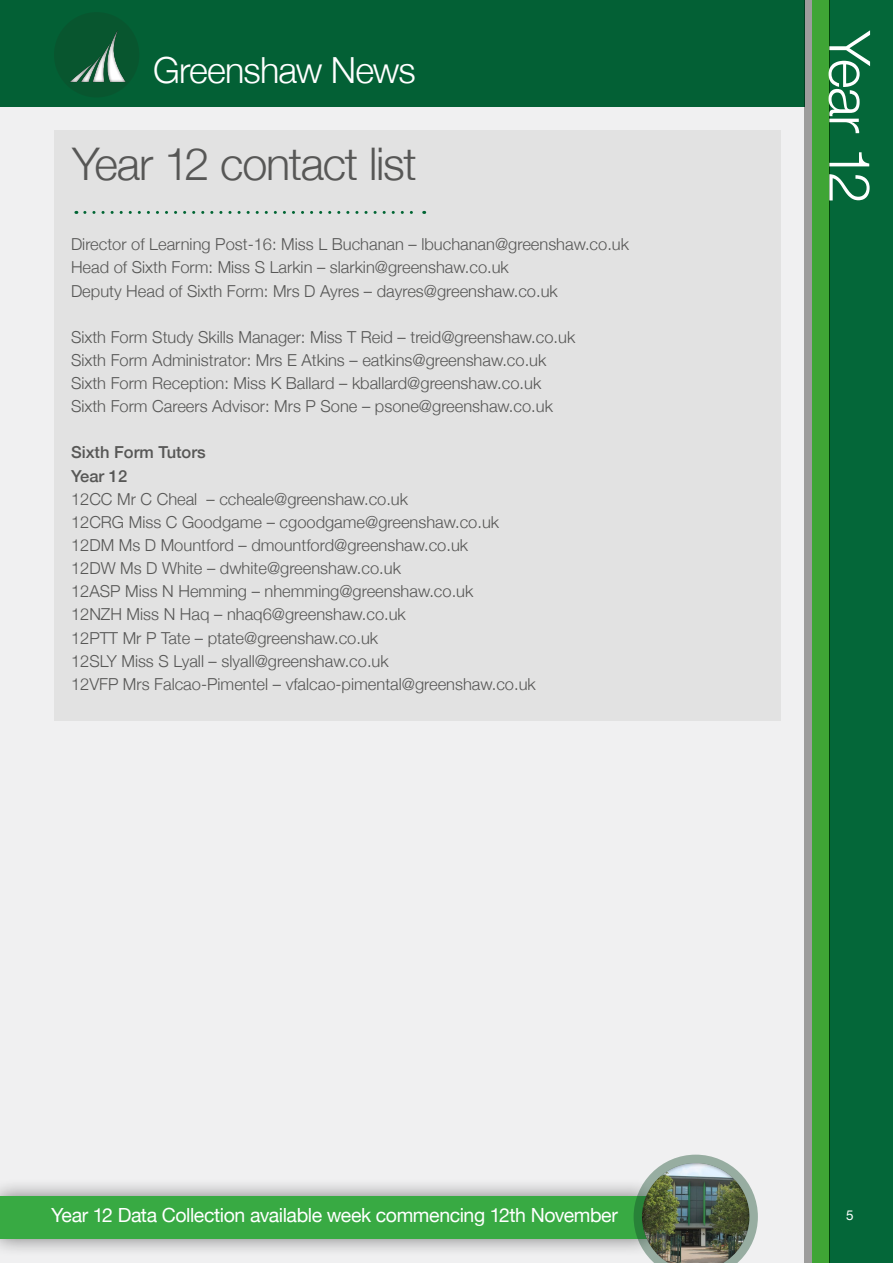
<style>
.page{position:relative;width:893px;height:1263px;background:#fff}
.page>*{position:absolute;margin:0;border:0;box-sizing:border-box;transform-origin:0 0}
.t1{font:300 57px "Helvetica Neue";color:#fff}
.t2{font:300 45px "Helvetica Neue";letter-spacing:-.03em;color:#575756}
.t3{font:300 36px "Helvetica Neue";letter-spacing:-.025em;color:#fff}
.t4{font:19.5px "Helvetica Neue";letter-spacing:-.02em;color:#fff}
.t5{font:300 16.5px/23.1px "Helvetica Neue";color:#575756}
.t6{font:500 16.5px/23.1px "Helvetica Neue";color:#575756}
.t7{font:13.5px "Helvetica Neue";color:#fff}
</style>
<div class="page">
<div style="left:0;top:0;width:804px;height:1263px;background:#f0f0f1"></div>
<div style="left:804px;top:0;width:9px;height:1263px;background:#9d9d9c"></div>
<div style="left:0;top:0;width:804px;height:106px;background:#036035"></div>
<div style="left:813px;top:0;width:17px;height:1263px;background:#3fa535"></div>
<div style="left:829px;top:0;width:64px;height:1263px;background:#046739"></div>
<div style="left:0;top:1177px;width:665px;height:80px;background:#000;opacity:.5"></div>
<div style="left:0;top:1196px;width:646px;height:43px;background:#38aa43"></div>
<div style="left:48px;top:13px;width:98px;height:86px;background:#000;opacity:.75"></div>
<div style="left:629px;top:1152px;width:133px;height:111px;background:#000;opacity:.75"></div>
<div style="left:54px;top:130px;width:726px;height:591px;background:#e1e1e1"></div>
<svg style="left:85px;top:211px;width:340px;height:3px"></svg>
<h3 class="t3" style="left:153px;top:41px;width:264px">Greenshaw News</h3>
<h2 class="t2" style="left:72px;top:128px;width:346px">Year 12 contact list</h2>
<p class="t5" style="left:71px;top:232px;width:559px">Director of Learning Post-16: Miss L Buchanan – lbuchanan@greenshaw.co.uk<br>Head of Sixth Form: Miss S Larkin – slarkin@greenshaw.co.uk<br>Deputy Head of Sixth Form: Mrs D Ayres – dayres@greenshaw.co.uk</p>
<p class="t5" style="left:71px;top:324px;width:506px">Sixth Form Study Skills Manager: Miss T Reid – treid@greenshaw.co.uk Sixth Form Administrator: Mrs E Atkins – eatkins@greenshaw.co.uk Sixth Form Reception: Miss K Ballard – kballard@greenshaw.co.uk Sixth Form Careers Advisor: Mrs P Sone – psone@greenshaw.co.uk</p>
<p class="t6" style="left:71px;top:440px;width:136px">Sixth Form Tutors<br>Year 12</p>
<p class="t5" style="left:71px;top:486px;width:466px">12CC Mr C Cheal – ccheale@greenshaw.co.uk<br>12CRG Miss C Goodgame – cgoodgame@greenshaw.co.uk 12DM Ms D Mountford – dmountford@greenshaw.co.uk<br>12DW Ms D White – dwhite@greenshaw.co.uk<br>12ASP Miss N Hemming – nhemming@greenshaw.co.uk<br>12NZH Miss N Haq – nhaq6@greenshaw.co.uk<br>12PTT Mr P Tate – ptate@greenshaw.co.uk<br>12SLY Miss S Lyall – slyall@greenshaw.co.uk<br>12VFP Mrs Falcao-Pimentel – vfalcao-pimental@greenshaw.co.uk</p>
<h1 class="t1" style="left:896px;top:31px;width:174px;rotate:90deg">Year 12</h1>
<p class="t4" style="left:51px;top:1201px;width:568px">Year 12 Data Collection available week commencing 12th November</p>
<p class="t7" style="left:846px;top:1205px;width:9px">5</p>
</div>
